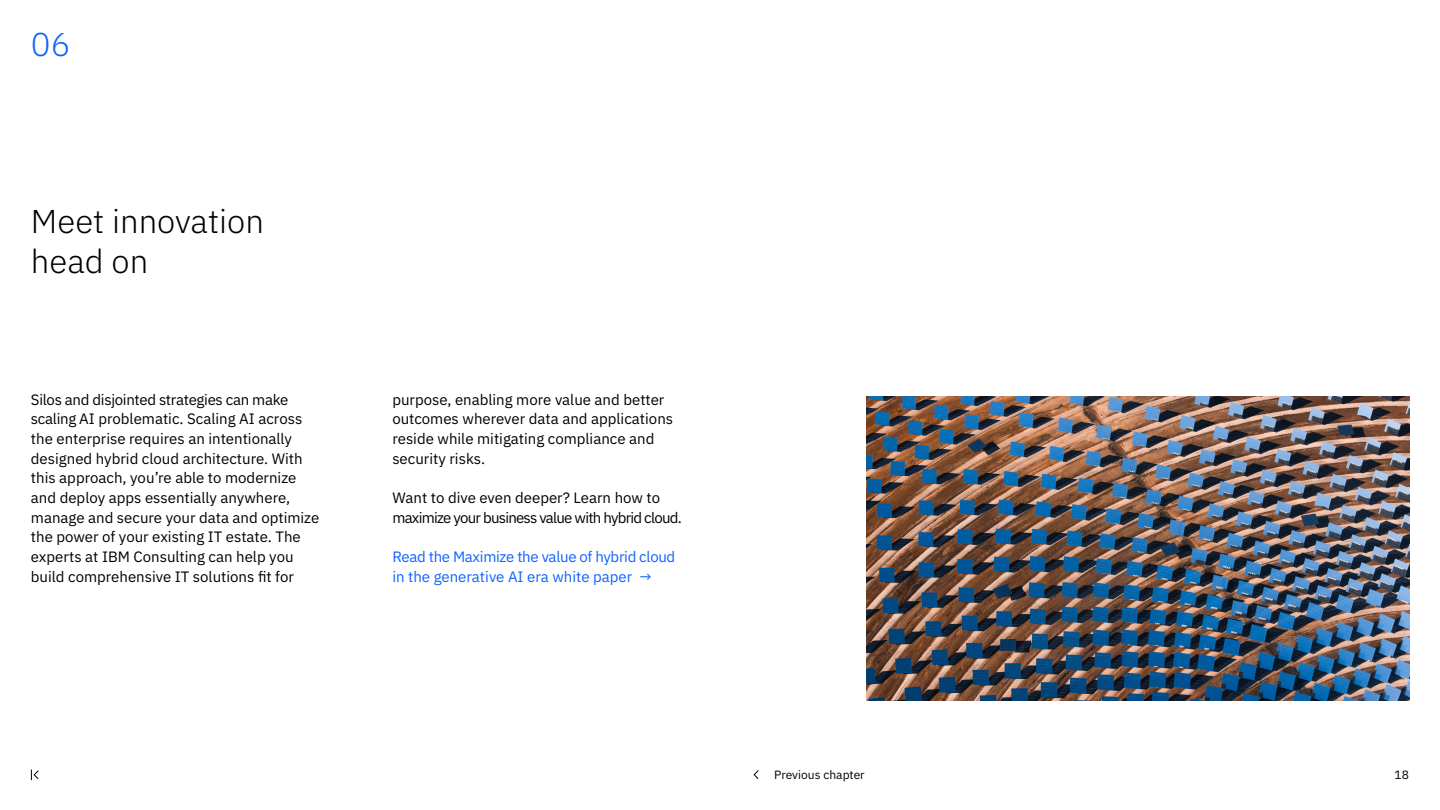
<style>
.page{position:relative;width:1440px;height:810px;background:#fff}
.page>*{position:absolute;margin:0;border:0;box-sizing:border-box;transform-origin:0 0}
.Title_44{font:300 33px/39.4px "IBM Plex Sans";color:#000}
.Eyebrow_number_44{font:300 33px "IBM Plex Sans";color:#0f62fe}
.Body{font:15px/19.6px "IBM Plex Sans";color:#000}
.Body-2{font:15px/19.6px "IBM Plex Sans";letter-spacing:-.05em;color:#000}
.CTA{font:15px/19.6px "IBM Plex Sans";letter-spacing:-.02em;color:#0f62fe}
.Navigation{font:12px "IBM Plex Sans";color:#000}
</style>
<div class="page">
<img style="left:867px;top:396px;width:542px;height:304px">
<svg style="left:31px;top:769px;width:8px;height:11px"></svg>
<svg style="left:753px;top:770px;width:6px;height:9px"></svg>
<p class="Eyebrow_number_44" style="left:31px;top:20px;width:41px">06</p>
<p class="Title_44" style="left:31px;top:199px;width:234px">Meet innovation head on</p>
<p class="Body" style="left:31px;top:388px;width:290px">Silos and disjointed strategies can make scaling AI problematic. Scaling AI across the enterprise requires an intentionally designed hybrid cloud architecture. With this approach, you’re able to modernize and deploy apps essentially anywhere, manage and secure your data and optimize the power of your existing IT estate. The experts at IBM Consulting can help you build comprehensive IT solutions fit for</p>
<p class="Body" style="left:392px;top:388px;width:282px">purpose, enabling more value and better outcomes wherever data and applications reside while mitigating compliance and security risks.</p>
<p class="Body-2" style="left:392px;top:487px;width:291px">Want to dive even deeper? Learn how to maximize your business value with hybrid cloud.</p>
<p class="CTA" style="left:392px;top:546px;width:285px">Read the Maximize the value of hybrid cloud in the generative AI era white paper →</p>
<p class="Navigation" style="left:774px;top:765px;width:92px">Previous chapter</p>
<p class="Navigation" style="left:1395px;top:765px;width:16px">18</p>
</div>
